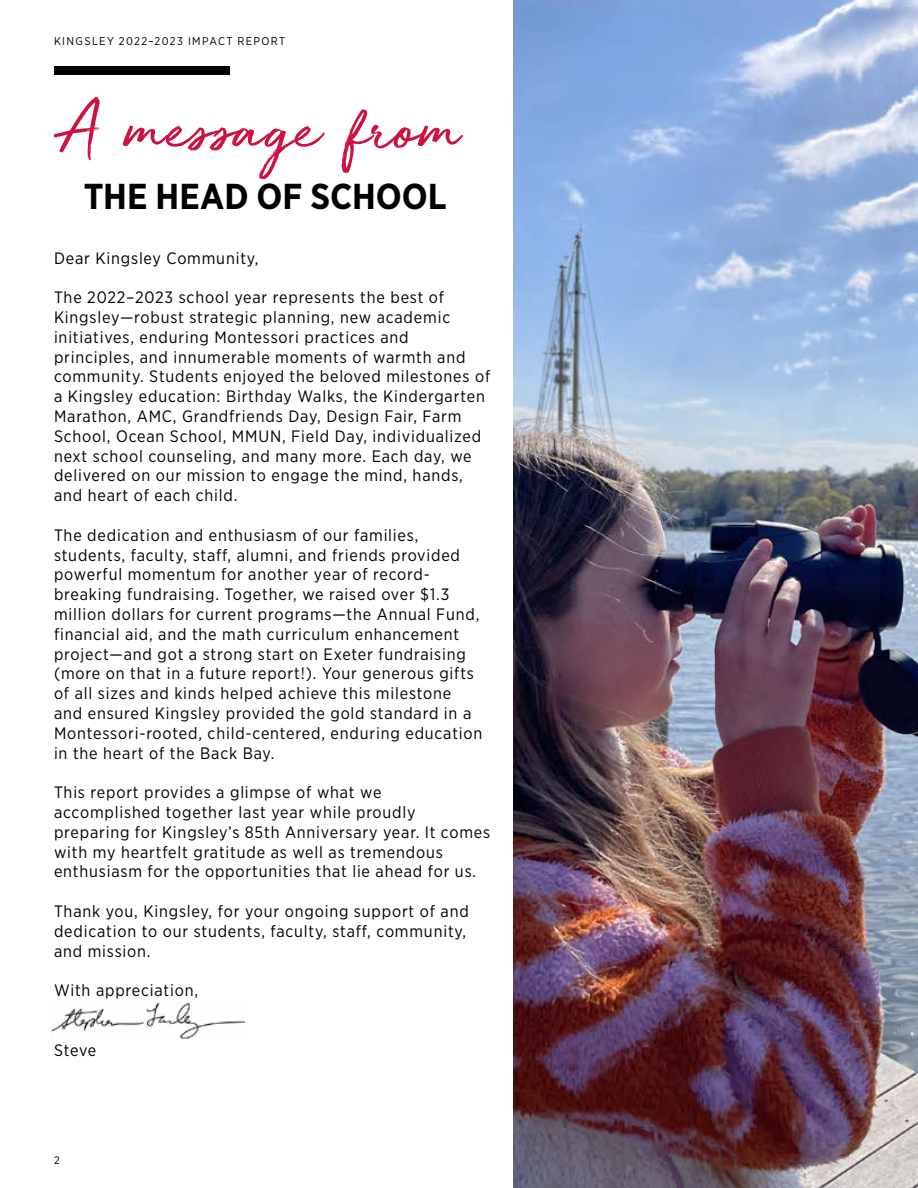
<style>
.page{position:relative;width:918px;height:1188px;background:#fff}
.page>*{position:absolute;margin:0;border:0;box-sizing:border-box;transform-origin:0 0}
.t1{font:72px "Golden Plains";color:#ce1141}
.t2{font:700 36px "Gotham Narrow";color:#000}
.t3{font:16.5px/19.8px "Gotham Narrow";letter-spacing:.05em;color:#000}
.t4{font:11.25px "Gotham Narrow";letter-spacing:.125em;color:#000}
.t5{font:10.8px "Gotham Narrow";color:#000}
</style>
<div class="page">
<div style="left:54px;top:66px;width:176px;height:9px;background:#000"></div>
<img style="left:50px;top:1002px;width:195px;height:37px">
<img style="left:513px;top:0;width:405px;height:1188px">
<p class="t4" style="left:54px;top:34px;width:233px">KINGSLEY 2022–2023 IMPACT REPORT</p>
<h1 class="t1" style="left:54px;top:79px;width:407px">A message from</h1>
<h2 class="t2" style="left:84px;top:173px;width:365px">THE HEAD OF SCHOOL</h2>
<p class="t3" style="left:54px;top:247px;width:206px">Dear Kingsley Community,</p>
<p class="t3" style="left:54px;top:287px;width:438px">The 2022–2023 school year represents the best of Kingsley—robust strategic planning, new academic initiatives, enduring Montessori practices and principles, and innumerable moments of warmth and community. Students enjoyed the beloved milestones of a Kingsley education: Birthday Walks, the Kindergarten Marathon, AMC, Grandfriends Day, Design Fair, Farm School, Ocean School, MMUN, Field Day, individualized next school counseling, and many more. Each day, we delivered on our mission to engage the mind, hands, and heart of each child.</p>
<p class="t3" style="left:54px;top:525px;width:430px">The dedication and enthusiasm of our families, students, faculty, staff, alumni, and friends provided powerful momentum for another year of record&shy;breaking fundraising. Together, we raised over $1.3 million dollars for current programs—the Annual Fund, financial aid, and the math curriculum enhancement project—and got a strong start on Exeter fundraising (more on that in a future report!). Your generous gifts of all sizes and kinds helped achieve this milestone and ensured Kingsley provided the gold standard in a Montessori-rooted, child-centered, enduring education in the heart of the Back Bay.</p>
<p class="t3" style="left:54px;top:782px;width:438px">This report provides a glimpse of what we accomplished together last year while proudly preparing for Kingsley’s 85th Anniversary year. It comes with my heartfelt gratitude as well as tremendous enthusiasm for the opportunities that lie ahead for us.</p>
<p class="t3" style="left:54px;top:901px;width:416px">Thank you, Kingsley, for your ongoing support of and dedication to our students, faculty, staff, community, and mission.</p>
<p class="t3" style="left:54px;top:980px;width:146px">With appreciation,</p>
<p class="t3" style="left:54px;top:1039px;width:44px">Steve</p>
<p class="t5" style="left:54px;top:1153px;width:7px">2</p>
</div>
